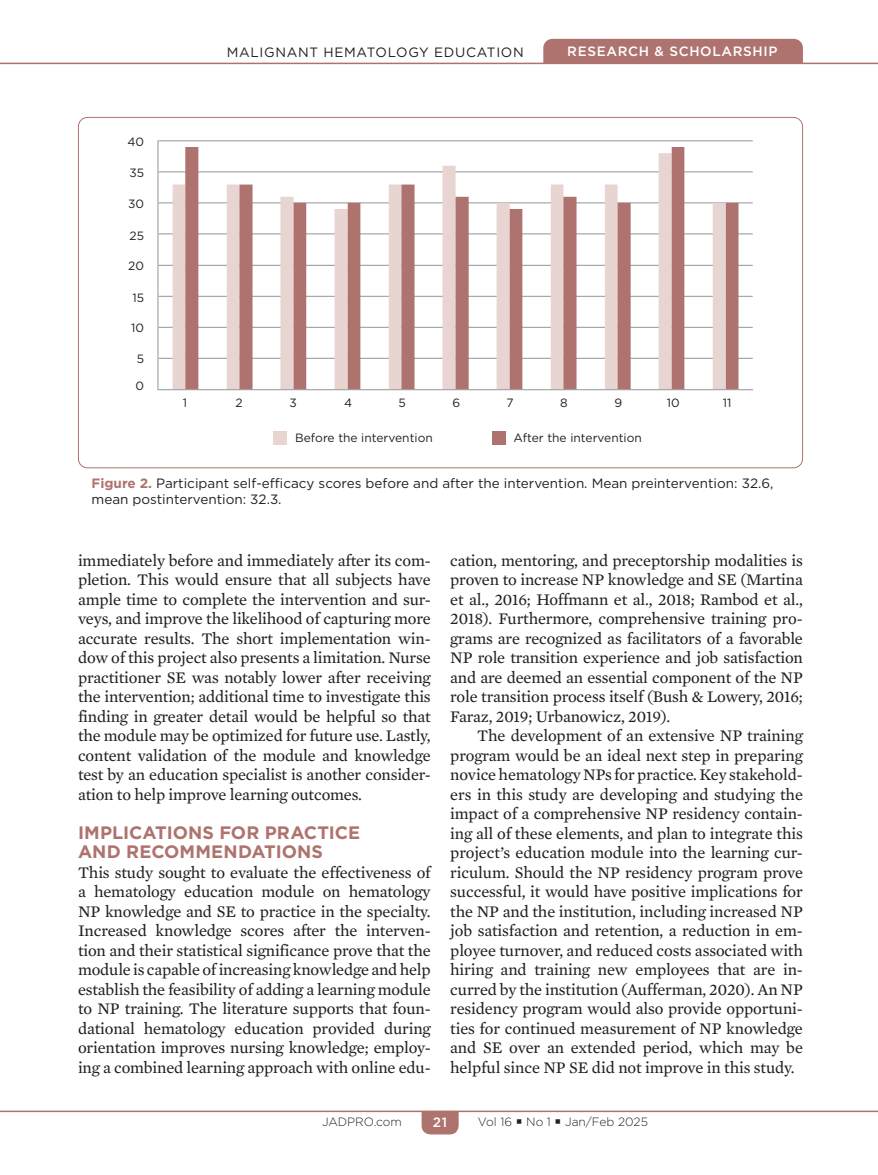
<style>
.page{position:relative;width:878px;height:1175px;background:#fff}
.page>*{position:absolute;margin:0;border:0;box-sizing:border-box;transform-origin:0 0}
.Subhead_1{font:700 18px/19.5px "Gotham";color:#ae736f}
.Body_txt{font:16.5px/19.5px "Mercury Text G2";letter-spacing:-.01em;color:#231f20;text-align:justify}
.Body_txt_no-indent{font:16.5px/19.5px "Mercury Text G2";letter-spacing:-.01em;color:#231f20;text-align:justify}
.Figure_Title{font:13.5px/16.2px "Gotham";color:#231f20}
.Figure_Title-2{font:13.5px "Gotham";letter-spacing:.05em;color:#231f20}
.t1{font:500 13.5px "Gotham";letter-spacing:.05em;color:#fff}
.t2{font:12px "Gotham";color:#231f20}
.t3{font:300 12px "Gotham";color:#231f20}
.s1{font-weight:700;color:#ae736f}
</style>
<div class="page">
<hr style="left:0;top:1110px;width:878px;height:2px;background:#ae736f">
<svg style="left:421px;top:1110px;width:37px;height:24px"></svg>
<hr style="left:0;top:63px;width:878px;height:1px;background:#ae736f">
<div style="left:543px;top:39px;width:259px;height:24px;background:#ae736f"></div>
<hr style="left:158px;top:358px;width:594px;height:1px;background:#939598">
<hr style="left:158px;top:327px;width:594px;height:1px;background:#939598">
<hr style="left:158px;top:296px;width:594px;height:1px;background:#939598">
<hr style="left:158px;top:265px;width:594px;height:1px;background:#939598">
<hr style="left:158px;top:233px;width:594px;height:1px;background:#939598">
<hr style="left:158px;top:202px;width:594px;height:1px;background:#939598">
<hr style="left:158px;top:171px;width:594px;height:1px;background:#939598">
<hr style="left:158px;top:140px;width:594px;height:1px;background:#939598">
<div style="left:173px;top:171px;width:12px;height:218px;background:#e8d4d0"></div>
<svg style="left:185px;top:147px;width:553px;height:242px"></svg>
<hr style="left:157px;top:140px;width:1px;height:250px;background:#939598">
<hr style="left:158px;top:389px;width:595px;height:1px;background:#939598">
<div style="left:273px;top:430px;width:14px;height:14px;background:#e8d4d0"></div>
<div style="left:491px;top:430px;width:14px;height:14px;background:#ae736f"></div>
<p class="t2" style="left:127px;top:134px;width:18px">40</p>
<p class="t2" style="left:129px;top:165px;width:16px">35</p>
<p class="t2" style="left:128px;top:196px;width:17px">30</p>
<p class="t2" style="left:129px;top:228px;width:16px">25</p>
<p class="t2" style="left:128px;top:258px;width:17px">20</p>
<p class="t2" style="left:132px;top:290px;width:13px">15</p>
<p class="t2" style="left:131px;top:320px;width:14px">10</p>
<p class="t2" style="left:137px;top:351px;width:9px">5</p>
<p class="t2" style="left:135px;top:378px;width:10px">0</p>
<p class="Figure_Title-2" style="left:227px;top:43px;width:298px">MALIGNANT HEMATOLOGY EDUCATION</p>
<p class="t1" style="left:567px;top:43px;width:212px">RESEARCH &amp; SCHOLARSHIP</p>
<p class="t2" style="left:235px;top:395px;width:9px">2</p>
<p class="t2" style="left:289px;top:395px;width:9px">3</p>
<p class="t2" style="left:344px;top:395px;width:10px">4</p>
<p class="t2" style="left:398px;top:395px;width:9px">5</p>
<p class="t2" style="left:452px;top:395px;width:9px">6</p>
<p class="t2" style="left:506px;top:395px;width:9px">7</p>
<p class="t2" style="left:560px;top:395px;width:9px">8</p>
<p class="t2" style="left:614px;top:395px;width:9px">9</p>
<p class="t2" style="left:666px;top:395px;width:14px">10</p>
<p class="t2" style="left:723px;top:395px;width:10px">11</p>
<p class="t2" style="left:295px;top:429px;width:139px">Before the intervention</p>
<p class="t2" style="left:513px;top:429px;width:130px">After the intervention</p>
<p class="Figure_Title" style="left:92px;top:474px;width:683px"><span class="s1">Figure 2.</span> Participant self-efficacy scores before and after the intervention. Mean preintervention: 32.6, mean postintervention: 32.3.</p>
<p class="t2" style="left:183px;top:395px;width:6px">1</p>
<p class="Body_txt" style="left:78px;top:550px;width:354px">immediately before and immediately after its com&shy;pletion. This would ensure that all subjects have ample time to complete the intervention and sur&shy;veys, and improve the likelihood of capturing more accurate results. The short implementation win&shy;dow of this project also presents a limitation. Nurse practitioner SE was notably lower after receiving the intervention; additional time to investigate this finding in greater detail would be helpful so that the module may be optimized for future use. Lastly, content validation of the module and knowledge test by an education specialist is another consider&shy;ation to help improve learning outcomes.</p>
<p class="Subhead_1" style="left:78px;top:822px;width:284px">IMPLICATIONS FOR PRACTICE<br>AND RECOMMENDATIONS</p>
<p class="Body_txt_no-indent" style="left:78px;top:862px;width:354px">This study sought to evaluate the effectiveness of a hematology education module on hematology NP knowledge and SE to practice in the specialty.<br>Increased knowledge scores after the interven&shy;tion and their statistical significance prove that the module is capable of increasing knowledge and help establish the feasibility of adding a learning module to NP training. The literature supports that foun&shy;dational hematology education provided during orientation improves nursing knowledge; employ&shy;ing a combined learning approach with online edu-</p>
<p class="Body_txt_no-indent" style="left:450px;top:550px;width:354px">cation, mentoring, and preceptorship modalities is proven to increase NP knowledge and SE (Martina et al., 2016; Hoffmann et al., 2018; Rambod et al., 2018). Furthermore, comprehensive training pro&shy;grams are recognized as facilitators of a favorable NP role transition experience and job satisfaction and are deemed an essential component of the NP role transition process itself (Bush &amp; Lowery, 2016; Faraz, 2019; Urbanowicz, 2019).</p>
<p class="Body_txt" style="left:450px;top:726px;width:354px;text-indent:27px">The development of an extensive NP training program would be an ideal next step in preparing novice hematology NPs for practice. Key stakehold&shy;ers in this study are developing and studying the impact of a comprehensive NP residency contain&shy;ing all of these elements, and plan to integrate this project’s education module into the learning cur&shy;riculum. Should the NP residency program prove successful, it would have positive implications for the NP and the institution, including increased NP job satisfaction and retention, a reduction in em&shy;ployee turnover, and reduced costs associated with hiring and training new employees that are in&shy;curred by the institution (Aufferman, 2020). An NP residency program would also provide opportuni&shy;ties for continued measurement of NP knowledge and SE over an extended period, which may be helpful since NP SE did not improve in this study.</p>
<p class="t3" style="left:322px;top:1114px;width:81px">JADPRO.com</p>
<p class="t1" style="left:433px;top:1113px;width:16px">21</p>
<p class="t3" style="left:478px;top:1113px;width:171px">Vol 16 ▪ No 1 ▪ Jan/Feb 2025</p>
</div>
